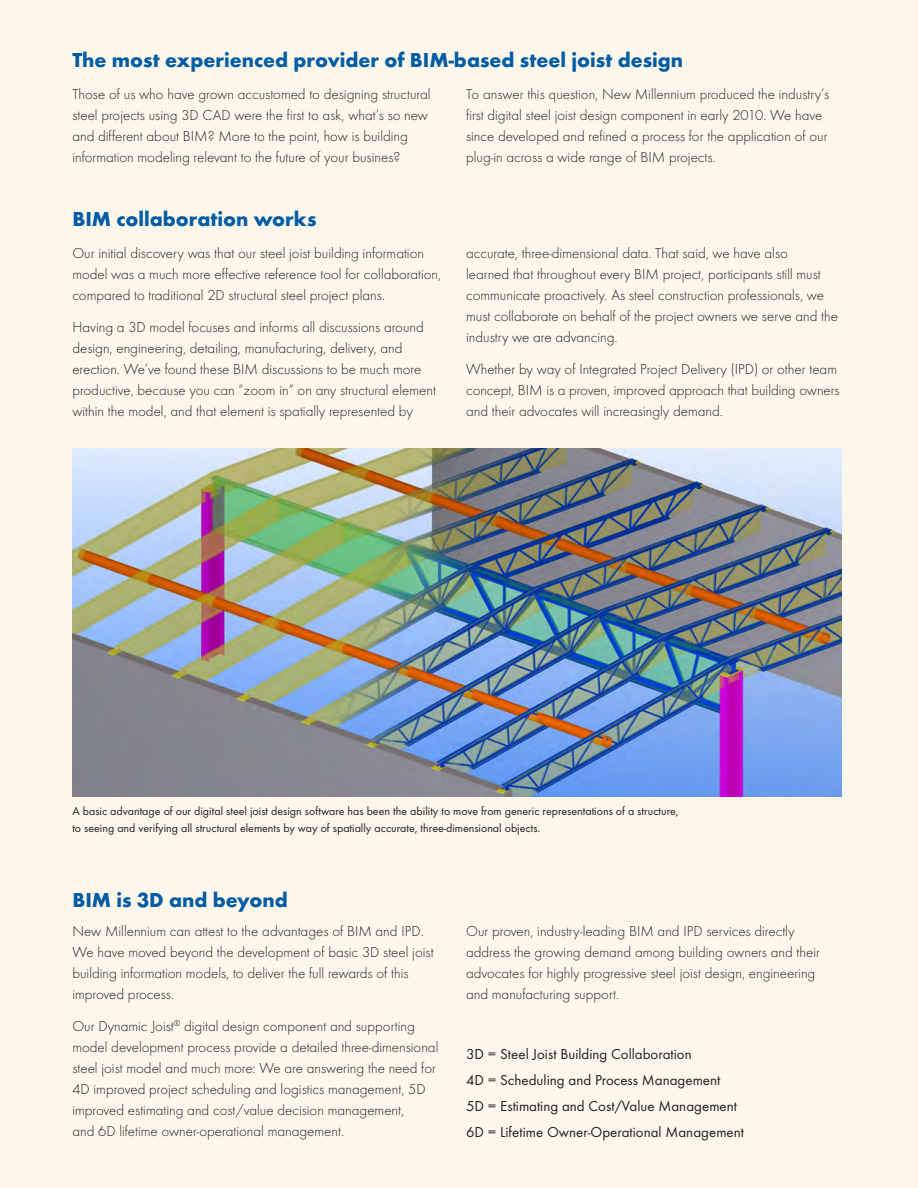
<style>
.page{position:relative;width:918px;height:1188px;background:#fcf6eb}
.page>*{position:absolute;margin:0;border:0;box-sizing:border-box;transform-origin:0 0}
.t1{font:700 21px "Futura T";color:#015ca3}
.t2{font:300 15px/21px "Futura T";color:#231f20}
.t3{font:15px "Futura T";color:#231f20}
.t4{font:12px/16.5px "Futura T";color:#231f20}
</style>
<div class="page">
<img style="left:72px;top:449px;width:770px;height:348px">
<p class="t1" style="left:72px;top:48px;width:612px">The most experienced provider of BIM-based steel joist design</p>
<p class="t2" style="left:72px;top:84px;width:360px">Those of us who have grown accustomed to designing structural steel projects using 3D CAD were the first to ask, what’s so new and different about BIM? More to the point, how is building information modeling relevant to the future of your busines?</p>
<p class="t2" style="left:466px;top:84px;width:365px">To answer this question, New Millennium produced the industry’s first digital steel joist design component in early 2010. We have since developed and refined a process for the application of our plug-in across a wide range of BIM projects.</p>
<p class="t1" style="left:72px;top:207px;width:246px">BIM collaboration works</p>
<p class="t2" style="left:72px;top:242px;width:370px">Our initial discovery was that our steel joist building information model was a much more effective reference tool for collaboration, compared to traditional 2D structural steel project plans.</p>
<p class="t2" style="left:72px;top:316px;width:365px">Having a 3D model focuses and informs all discussions around design, engineering, detailing, manufacturing, delivery, and erection. We’ve found these BIM discussions to be much more productive, because you can “zoom in” on any structural element within the model, and that element is spatially represented by</p>
<p class="t2" style="left:466px;top:242px;width:373px">accurate, three-dimensional data. That said, we have also<br>learned that throughout every BIM project, participants still must communicate proactively. As steel construction professionals, we must collaborate on behalf of the project owners we serve and the industry we are advancing.</p>
<p class="t2" style="left:466px;top:358px;width:375px">Whether by way of Integrated Project Delivery (IPD) or other team concept, BIM is a proven, improved approach that building owners and their advocates will increasingly demand.</p>
<p class="t4" style="left:72px;top:803px;width:608px">A basic advantage of our digital steel joist design software has been the ability to move from generic representations of a structure, to seeing and verifying all structural elements by way of spatially accurate, three-dimensional objects.</p>
<p class="t1" style="left:72px;top:888px;width:217px">BIM is 3D and beyond</p>
<p class="t2" style="left:72px;top:921px;width:363px">New Millennium can attest to the advantages of BIM and IPD.<br>We have moved beyond the development of basic 3D steel joist building information models, to deliver the full rewards of this improved process.</p>
<p class="t2" style="left:72px;top:1015px;width:368px">Our Dynamic Joist<sup>®</sup> digital design component and supporting model development process provide a detailed three-dimensional steel joist model and much more: We are answering the need for 4D improved project scheduling and logistics management, 5D improved estimating and cost/value decision management,<br>and 6D lifetime owner-operational management.</p>
<p class="t2" style="left:466px;top:921px;width:355px">Our proven, industry-leading BIM and IPD services directly address the growing demand among building owners and their advocates for highly progressive steel joist design, engineering and manufacturing support.</p>
<p class="t3" style="left:466px;top:1045px;width:227px">3D = Steel Joist Building Collaboration</p>
<p class="t3" style="left:466px;top:1071px;width:256px">4D = Scheduling and Process Management</p>
<p class="t3" style="left:466px;top:1097px;width:272px">5D = Estimating and Cost/Value Management</p>
<p class="t3" style="left:466px;top:1123px;width:279px">6D = Lifetime Owner-Operational Management</p>
</div>
